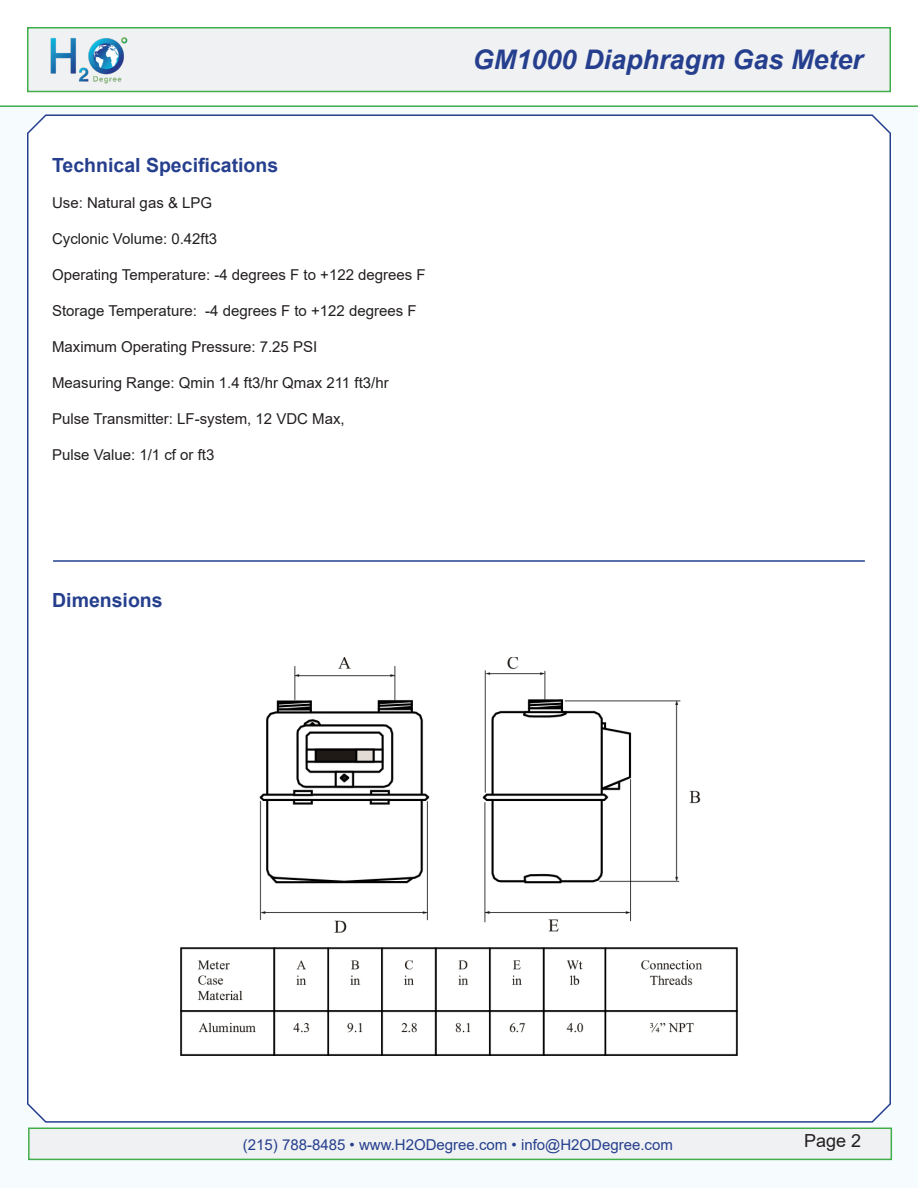
<style>
.page{position:relative;width:918px;height:1188px;background:#fff}
.page>*{position:absolute;margin:0;border:0;box-sizing:border-box;transform-origin:0 0}
.t1{font:italic 700 27px "Arial";color:#253f8e}
.t2{font:700 19.5px "Arial";color:#253f8e}
.t3{font:18px "Arial";color:#231f20}
.t4{font:15px "Arial";color:#231f20}
.t5{font:15px "Arial";color:#253f8e}
</style>
<div class="page">
<div style="left:0;top:107px;width:918px;height:1081px;background:#f6fbfe"></div>
<div style="left:28px;top:1128px;width:864px;height:32px;background:#f0f1f2;border:2px solid #40ae49"></div>
<hr style="left:0;top:105px;width:918px;height:2px;background:#40ae49">
<div style="left:27px;top:114px;width:864px;height:1009px;background:#fff"></div>
<div style="left:27px;top:27px;width:864px;height:65px;background:#f0f1f2;border:2px solid #40ae49"></div>
<img style="left:50px;top:37px;width:77px;height:47px">
<hr style="left:53px;top:560px;width:812px;height:2px;background:#253f8e">
<img style="left:180px;top:658px;width:558px;height:397px">
<p class="t2" style="left:52px;top:151px;width:228px">Technical Specifications</p>
<p class="t4" style="left:52px;top:192px;width:162px">Use: Natural gas &amp; LPG</p>
<p class="t4" style="left:52px;top:228px;width:167px">Cyclonic Volume: 0.42ft3</p>
<p class="t4" style="left:52px;top:264px;width:375px">Operating Temperature: -4 degrees F to +122 degrees F</p>
<p class="t4" style="left:52px;top:300px;width:366px">Storage Temperature: -4 degrees F to +122 degrees F</p>
<p class="t4" style="left:52px;top:336px;width:267px">Maximum Operating Pressure: 7.25 PSI</p>
<p class="t4" style="left:52px;top:372px;width:338px">Measuring Range: Qmin 1.4 ft3/hr Qmax 211 ft3/hr</p>
<p class="t4" style="left:52px;top:408px;width:294px">Pulse Transmitter: LF-system, 12 VDC Max,</p>
<p class="t4" style="left:52px;top:444px;width:164px">Pulse Value: 1/1 cf or ft3</p>
<p class="t1" style="left:473px;top:42px;width:392px">GM1000 Diaphragm Gas Meter</p>
<p class="t2" style="left:52px;top:587px;width:112px">Dimensions</p>
<p class="t5" style="left:243px;top:1134px;width:432px">(215) 788-8485 • www.H2ODegree.com • info@H2ODegree.com</p>
<p class="t3" style="left:804px;top:1128px;width:59px">Page 2</p>
</div>
